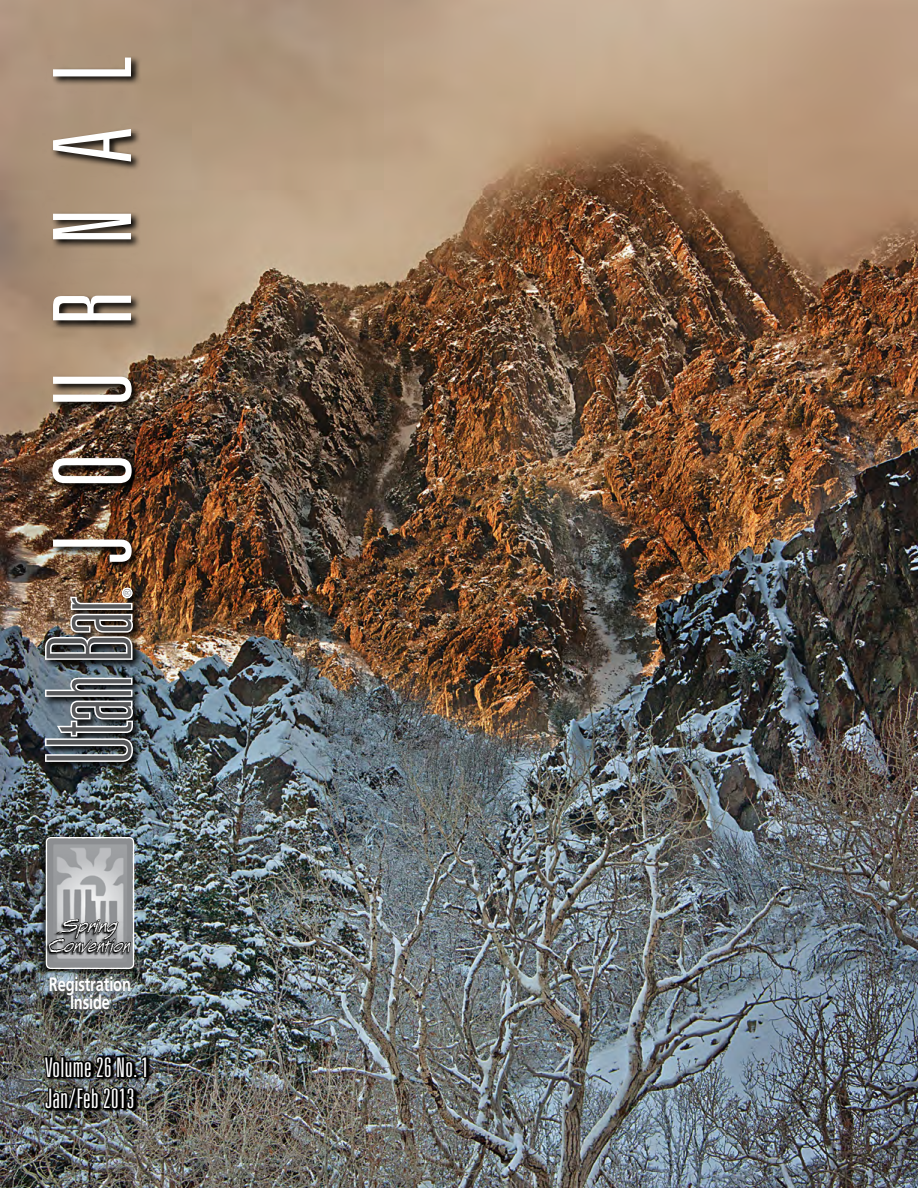
<style>
.page{position:relative;width:918px;height:1188px;background:#fff}
.page>*{position:absolute;margin:0;border:0;box-sizing:border-box;transform-origin:0 0}
.body{font:100 ultra-condensed 117px "Univers";color:#58595b}
.body-2{font:300 ultra-condensed 27px "Univers";letter-spacing:.015em;color:#fff}
.t1{font:italic 22.5px/19.5px "Coyote";color:#fff;text-align:center;scale:.85 1}
.t2{font:700 19.5px/18px "Frutiger";letter-spacing:-.01em;color:#fff;text-align:center;scale:.75 1}
.body-3{font:100 ultra-condensed 10.5px "Univers";color:#58595b}
.s1{font-weight:300;font-size:108px;color:#fff}
</style>
<div class="page">
<img style="left:0;top:0;width:918px;height:1188px">
<img style="left:43px;top:55px;width:100px;height:717px">
<svg style="left:44px;top:676px;width:90px;height:87px"></svg>
<img style="left:44px;top:585px;width:90px;height:76px">
<img style="left:43px;top:1024px;width:105px;height:97px">
<div style="left:40px;top:838px;width:93px;height:136px;background:#000;opacity:.6"></div>
<img style="left:49px;top:840px;width:82px;height:126px">
<div style="left:46px;top:837px;width:88px;height:132px;border:2px solid #fff;border-radius:4px"></div>
<svg style="left:46px;top:920px;width:2px;height:36px"></svg>
<svg style="left:48px;top:918px;width:83px;height:40px;background:#626465"></svg>
<div style="left:40px;top:967px;width:100px;height:52px;background:#fff;opacity:.75"></div>
<p class="body" style="left:30px;top:764px;width:712px;rotate:-90deg">Utah Bar<span class="s1">JOURNAL</span></p>
<p class="body-3" style="left:122px;top:597px;width:10px;rotate:-90deg">®</p>
<p class="t1" style="left:47px;top:918px;width:104px">Spring<br>Convention</p>
<p class="t2" style="left:49px;top:975px;width:111px">Registration<br>Inside</p>
<p class="body-2" style="left:45px;top:1053px;width:105px">Volume 26 No. 1</p>
<p class="body-2" style="left:45px;top:1084px;width:91px">Jan/Feb 2013</p>
</div>
